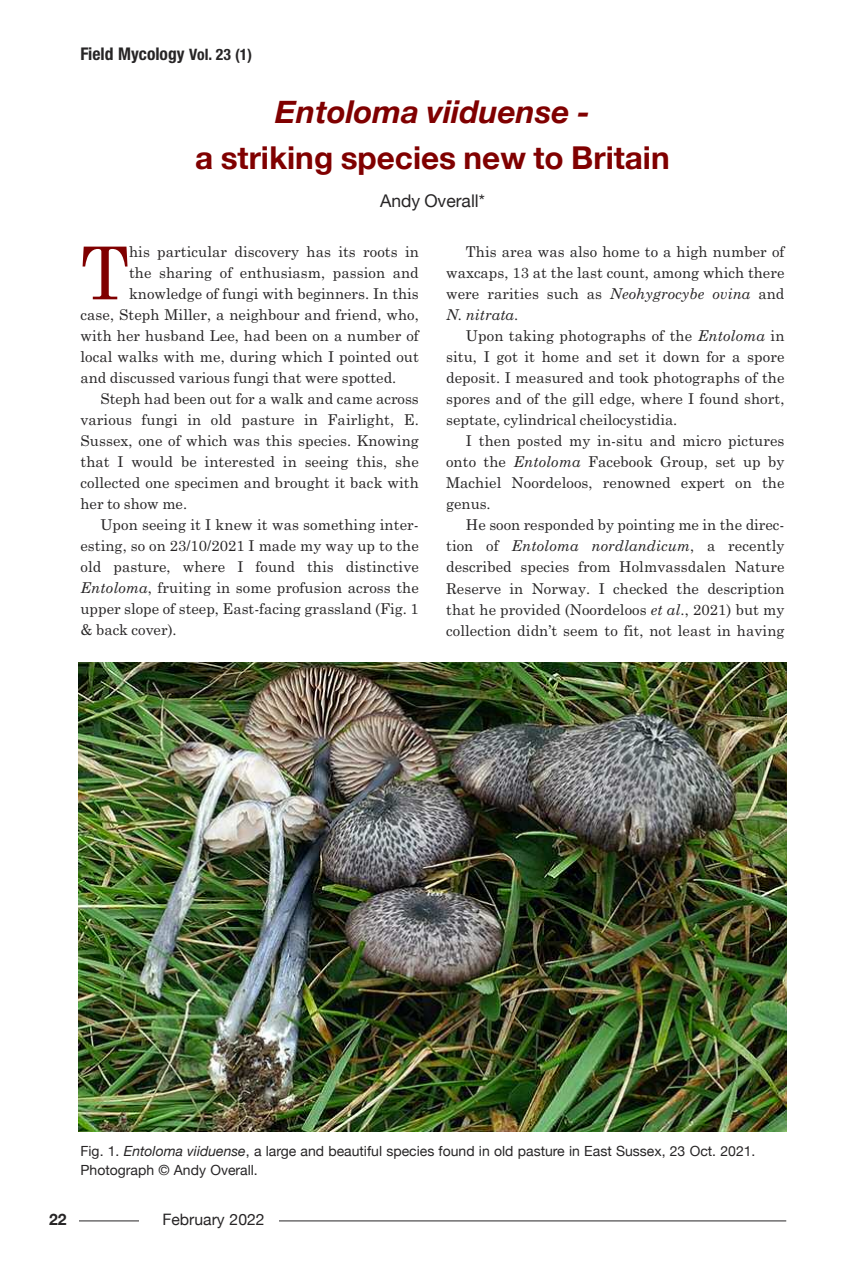
<style>
.page{position:relative;width:865px;height:1267px;background:#fff}
.page>*{position:absolute;margin:0;border:0;box-sizing:border-box;transform-origin:0 0}
.t1{font:72.98px "Century Schoolbook";color:#800000}
.t2{font:700 31.5px "Helvetica Neue";color:#800000}
.t3{font:italic 700 31.5px "Helvetica Neue";color:#800000}
.t4{font:700 condensed 17.5px "Helvetica Neue";color:#272526}
.t5{font:17.5px "Helvetica Neue";color:#272526}
.t6{font:15.75px "Helvetica Neue";color:#272526}
.t7{font:700 15.75px "Helvetica Neue";color:#272526}
.t8{font:14.88px/21px "Century Schoolbook";letter-spacing:.005em;color:#272526;text-align:justify}
.t9{font:14px/19.6px "Helvetica Neue";color:#272526}
.s1{font-size:15.75px}
.s2{font-style:italic}
</style>
<div class="page">
<hr style="left:79px;top:1220px;width:707px;height:1px;background:#272526">
<div style="left:139px;top:1208px;width:140px;height:29px;background:#fff"></div>
<img style="left:79px;top:663px;width:707px;height:469px">
<p class="t4" style="left:80px;top:39px;width:173px">Field Mycology <span class="s1">Vol. 23 (1)</span></p>
<h2 class="t3" style="left:275px;top:93px;width:316px">Entoloma viiduense -</h2>
<h2 class="t2" style="left:195px;top:138px;width:476px">a striking species new to Britain</h2>
<p class="t5" style="left:380px;top:190px;width:106px">Andy Overall*</p>
<h1 class="t1" style="left:80px;top:231px;width:50px">T</h1>
<p class="t8" style="left:129px;top:242px;width:291px">his particular discovery has its roots in</p>
<p class="t8" style="left:129px;top:263px;width:291px">the sharing of enthusiasm, passion and</p>
<p class="t8" style="left:129px;top:284px;width:291px">knowledge of fungi with beginners. In this</p>
<p class="t8" style="left:80px;top:305px;width:340px">case, Steph Miller, a neighbour and friend, who,</p>
<p class="t8" style="left:80px;top:326px;width:340px">with her husband Lee, had been on a number of</p>
<p class="t8" style="left:80px;top:347px;width:340px">local walks with me, during which I pointed out</p>
<p class="t8" style="left:80px;top:368px;width:317px">and discussed various fungi that were spotted.</p>
<p class="t8" style="left:100px;top:389px;width:320px">Steph had been out for a walk and came across</p>
<p class="t8" style="left:80px;top:410px;width:340px">various fungi in old pasture in Fairlight, E.</p>
<p class="t8" style="left:80px;top:431px;width:340px">Sussex, one of which was this species. Knowing</p>
<p class="t8" style="left:80px;top:452px;width:340px">that I would be interested in seeing this, she</p>
<p class="t8" style="left:80px;top:473px;width:340px">collected one specimen and brought it back with</p>
<p class="t8" style="left:80px;top:494px;width:108px">her to show me.</p>
<p class="t8" style="left:100px;top:515px;width:320px">Upon seeing it I knew it was something inter-</p>
<p class="t8" style="left:80px;top:536px;width:340px">esting, so on 23/10/2021 I made my way up to the</p>
<p class="t8" style="left:80px;top:557px;width:340px">old pasture, where I found this distinctive</p>
<p class="t8" style="left:80px;top:578px;width:340px"><span class="s2">Entoloma</span>, fruiting in some profusion across the</p>
<p class="t8" style="left:80px;top:599px;width:340px">upper slope of steep, East-facing grassland (Fig. 1</p>
<p class="t8" style="left:80px;top:620px;width:98px">&amp; back cover).</p>
<p class="t8" style="left:446px;top:242px;width:340px;text-indent:20px">This area was also home to a high number of waxcaps, 13 at the last count, among which there were rarities such as <span class="s2">Neohygrocybe ovina</span> and <span class="s2">N. nitrata</span>.</p>
<p class="t8" style="left:446px;top:326px;width:340px;text-indent:20px">Upon taking photographs of the <span class="s2">Entoloma</span> in situ, I got it home and set it down for a spore deposit. I measured and took photographs of the spores and of the gill edge, where I found short, septate, cylindrical cheilocystidia.</p>
<p class="t8" style="left:446px;top:431px;width:340px;text-indent:20px">I then posted my in-situ and micro pictures onto the <span class="s2">Entoloma</span> Facebook Group, set up by Machiel Noordeloos, renowned expert on the genus.</p>
<p class="t8" style="left:446px;top:515px;width:340px;text-indent:20px">He soon responded by pointing me in the direc&shy;tion of <span class="s2">Entoloma nordlandicum</span>, a recently described species from Holmvassdalen Nature Reserve in Norway. I checked the description that he provided (Noordeloos <span class="s2">et al</span>., 2021) but my collection didn’t seem to fit, not least in having</p>
<p class="t7" style="left:49px;top:1209px;width:19px">22</p>
<p class="t9" style="left:80px;top:1141px;width:676px">Fig. 1. <span class="s2">Entoloma viiduense</span>, a large and beautiful species found in old pasture in East Sussex, 23 Oct. 2021.<br>Photograph © Andy Overall.</p>
<p class="t6" style="left:162px;top:1210px;width:104px">February 2022</p>
</div>
